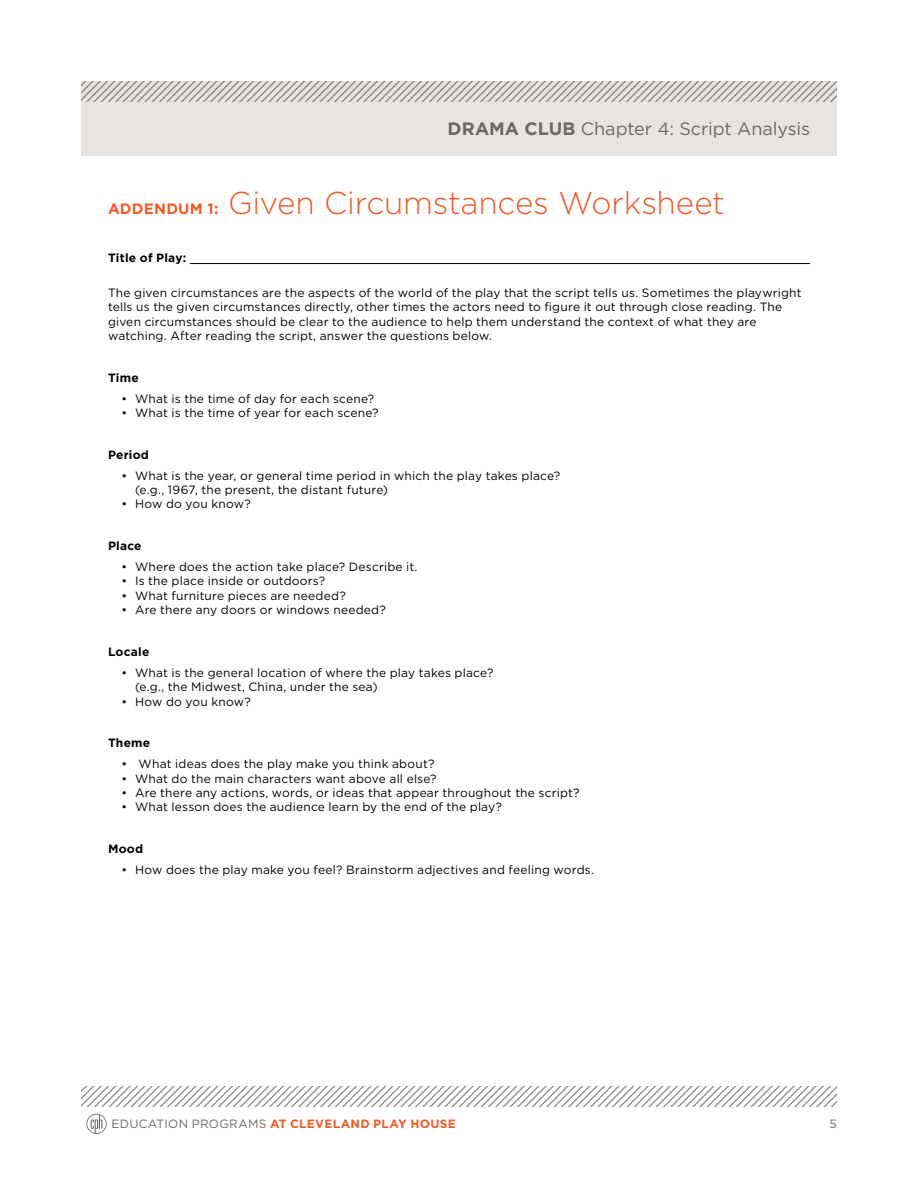
<style>
.page{position:relative;width:918px;height:1188px;background:#fff}
.page>*{position:absolute;margin:0;border:0;box-sizing:border-box;transform-origin:0 0}
.t1{font:300 31.5px "Gotham";letter-spacing:-.01em;color:#f15a29}
.t2{font:18px "Gotham";letter-spacing:-.005em;color:#6d6863}
.t3{font:12px/14.4px "Gotham";letter-spacing:.015em;color:#000}
.t4{font:700 12px "Gotham";letter-spacing:.02em;color:#000}
.t5{font:700 12px "Gotham";letter-spacing:.025em;color:#f15a29}
.t6{font:12px "Gotham";color:#6d6863}
.s1{font-weight:700}
.s2{font-weight:700;font-size:15px}
.s3{font-weight:400;color:#6d6863}
</style>
<div class="page">
<div style="left:81px;top:81px;width:756px;height:74px;background:#e6e3e1"></div>
<svg style="left:81px;top:1087px;width:756px;height:20px"></svg>
<svg style="left:86px;top:1114px;width:21px;height:20px"></svg>
<svg style="left:81px;top:81px;width:756px;height:20px"></svg>
<hr style="left:190px;top:263px;width:620px;height:1px;background:#000">
<h2 class="t2" style="left:448px;top:118px;width:364px"><span class="s1">DRAMA CLUB</span> Chapter 4: Script Analysis</h2>
<h1 class="t1" style="left:108px;top:183px;width:618px"><span class="s2">ADDENDUM 1:</span> Given Circumstances Worksheet</h1>
<p class="t4" style="left:108px;top:250px;width:80px">Title of Play:</p>
<p class="t3" style="left:108px;top:285px;width:695px">The given circumstances are the aspects of the world of the play that the script tells us. Sometimes the playwright tells us the given circumstances directly, other times the actors need to figure it out through close reading. The given circumstances should be clear to the audience to help them understand the context of what they are watching. After reading the script, answer the questions below.</p>
<p class="t4" style="left:108px;top:369px;width:32px">Time</p>
<p class="t3" style="left:122px;top:391px;width:254px">• What is the time of day for each scene?</p>
<p class="t3" style="left:122px;top:405px;width:259px">• What is the time of year for each scene?</p>
<p class="t4" style="left:108px;top:446px;width:43px">Period</p>
<p class="t3" style="left:135px;top:468px;width:427px;text-indent:-14px">• What is the year, or general time period in which the play takes place? (e.g., 1967, the present, the distant future)</p>
<p class="t3" style="left:122px;top:497px;width:131px">• How do you know?</p>
<p class="t4" style="left:108px;top:538px;width:35px">Place</p>
<p class="t3" style="left:122px;top:559px;width:298px">• Where does the action take place? Describe it.</p>
<p class="t3" style="left:122px;top:574px;width:205px">• Is the place inside or outdoors?</p>
<p class="t3" style="left:122px;top:588px;width:226px">• What furniture pieces are needed?</p>
<p class="t3" style="left:122px;top:603px;width:266px">• Are there any doors or windows needed?</p>
<p class="t4" style="left:108px;top:643px;width:43px">Locale</p>
<p class="t3" style="left:135px;top:665px;width:360px;text-indent:-14px">• What is the general location of where the play takes place? (e.g., the Midwest, China, under the sea)</p>
<p class="t3" style="left:122px;top:694px;width:131px">• How do you know?</p>
<p class="t4" style="left:108px;top:735px;width:44px">Theme</p>
<p class="t3" style="left:122px;top:756px;width:314px">• What ideas does the play make you think about?</p>
<p class="t3" style="left:122px;top:771px;width:317px">• What do the main characters want above all else?</p>
<p class="t3" style="left:122px;top:785px;width:459px">• Are there any actions, words, or ideas that appear throughout the script?</p>
<p class="t3" style="left:122px;top:800px;width:382px">• What lesson does the audience learn by the end of the play?</p>
<p class="t4" style="left:108px;top:841px;width:37px">Mood</p>
<p class="t3" style="left:122px;top:862px;width:474px">• How does the play make you feel? Brainstorm adjectives and feeling words.</p>
<p class="t5" style="left:111px;top:1116px;width:346px"><span class="s3">EDUCATION PROGRAMS</span> AT CLEVELAND PLAY HOUSE</p>
<p class="t6" style="left:830px;top:1116px;width:9px">5</p>
</div>
